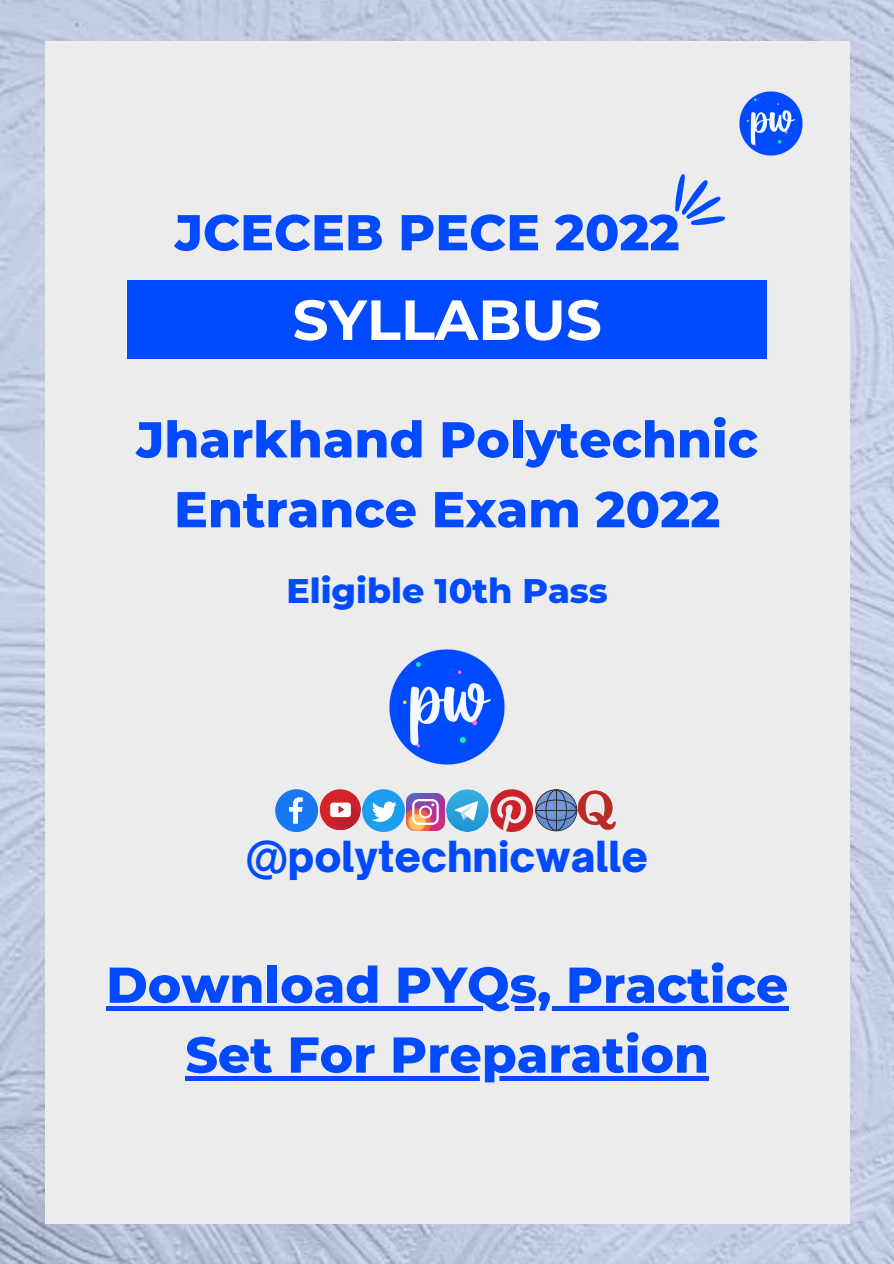
<style>
.page{position:relative;width:894px;height:1264px;background:#fff}
.page>*{position:absolute;margin:0;border:0;box-sizing:border-box;transform-origin:0 0}
.t1{font:700 56.4px "Montserrat";color:#fff}
.t2{font:800 50.25px/69.8px "Montserrat";color:#014aff;text-align:center}
.t3{font:900 40.95px "Open Sauce One";color:#004aff}
.t4{font:800 34.8px "Montserrat";color:#014aff}
</style>
<div class="page">
<img style="left:0;top:0;width:893px;height:1263px">
<div style="left:45px;top:41px;width:804px;height:1182px;background:#ececec"></div>
<svg style="left:675px;top:174px;width:50px;height:51px"></svg>
<div style="left:127px;top:280px;width:640px;height:79px;background:#014aff"></div>
<hr style="left:106px;top:1006px;width:682px;height:4px;background:#014aff">
<div style="left:185px;top:1075px;width:523px;height:5px;background:#014aff"></div>
<img style="left:389px;top:649px;width:116px;height:116px">
<svg style="left:275px;top:789px;width:43px;height:43px"></svg>
<img style="left:406px;top:793px;width:38px;height:38px">
<svg style="left:446px;top:789px;width:42px;height:43px"></svg>
<svg style="left:454px;top:801px;width:24px;height:19px"></svg>
<div style="left:320px;top:789px;width:40px;height:41px;background:#d42428;border-radius:50%"></div>
<svg style="left:326px;top:789px;width:79px;height:43px"></svg>
<svg style="left:490px;top:789px;width:126px;height:43px"></svg>
<hr style="left:555px;top:790px;width:1px;height:40px;background:#292626">
<hr style="left:536px;top:809px;width:40px;height:1px;background:#292626">
<img style="left:739px;top:91px;width:64px;height:65px">
<p class="t2" style="left:175px;top:197px;width:506px">JCECEB PECE 2022</p>
<p class="t1" style="left:292px;top:285px;width:310px">SYLLABUS</p>
<p class="t2" style="left:136px;top:404px;width:623px">Jharkhand Polytechnic<br>Entrance Exam 2022</p>
<p class="t4" style="left:286px;top:569px;width:323px">Eligible 10th Pass</p>
<p class="t3" style="left:246px;top:830px;width:403px">@polytechnicwalle</p>
<p class="t2" style="left:106px;top:949px;width:683px">Download PYQs, Practice<br>Set For Preparation</p>
</div>
